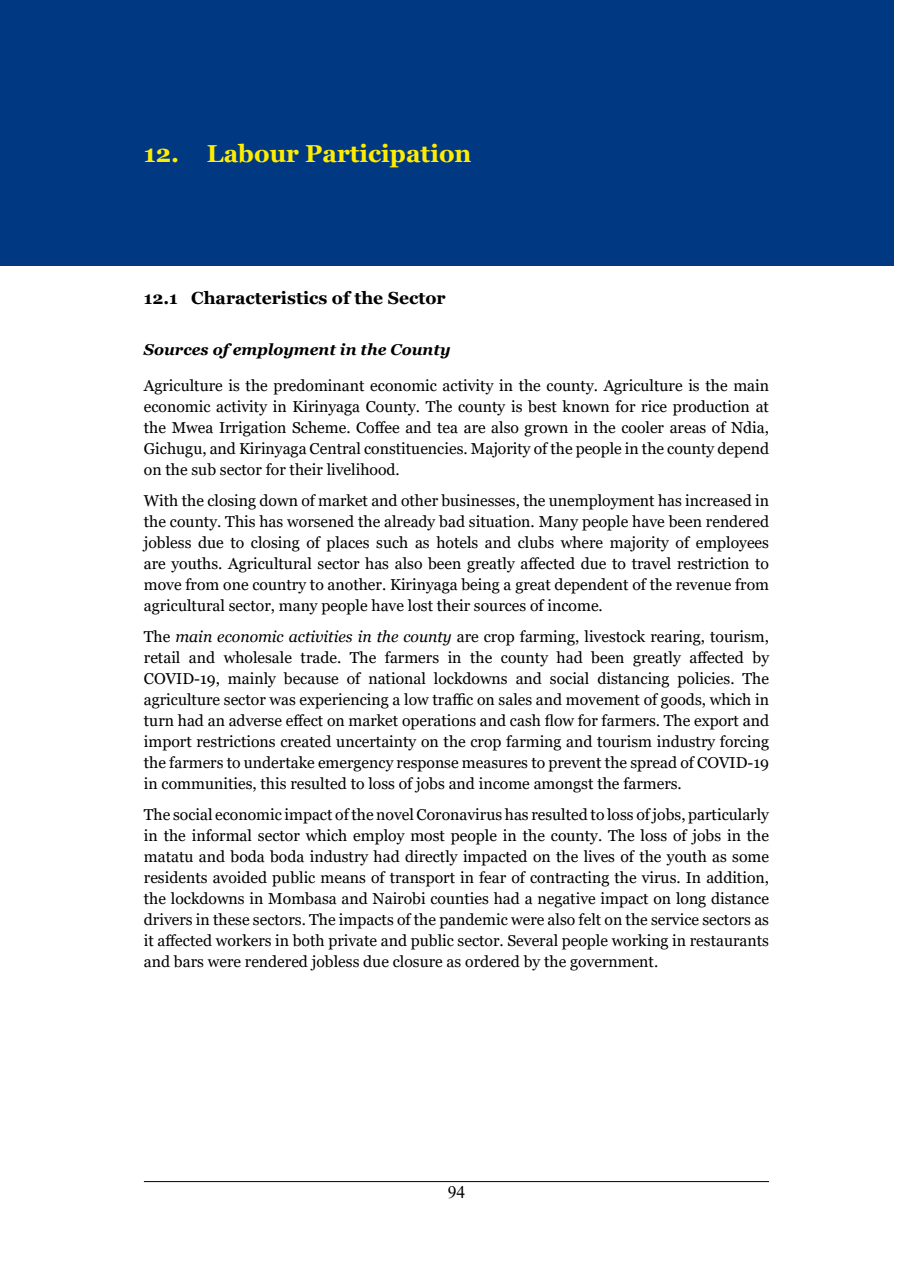
<style>
.page{position:relative;width:913px;height:1280px;background:#fff}
.page>*{position:absolute;margin:0;border:0;box-sizing:border-box;transform-origin:0 0}
.t1{font:700 24.5px "Georgia";color:#ffed00}
.t2{font:700 17.5px "Georgia";color:#000}
.t3{font:17.5px "Times New Roman";color:#000}
.t4{font:15.75px/21px "Georgia";color:#000;text-align:justify}
.t5{font:italic 700 15.75px "Georgia";color:#000}
.s1{font-style:italic}
</style>
<div class="page">
<hr style="left:144px;top:1181px;width:625px;height:1px;background:#000">
<div style="left:0;top:0;width:893px;height:265px;background:#003882"></div>
<h1 class="t1" style="left:144px;top:138px;width:329px">12. Labour Participation</h1>
<p class="t2" style="left:144px;top:287px;width:303px">12.1 Characteristics of the Sector</p>
<p class="t5" style="left:144px;top:339px;width:308px">Sources of employment in the County</p>
<p class="t4" style="left:144px;top:375px;width:627px">Agriculture is the predominant economic activity in the county. Agriculture is the main economic activity in Kirinyaga County. The county is best known for rice production at the Mwea Irrigation Scheme. Coffee and tea are also grown in the cooler areas of Ndia, Gichugu, and Kirinyaga Central constituencies. Majority of the people in the county depend on the sub sector for their livelihood.</p>
<p class="t4" style="left:144px;top:490px;width:627px">With the closing down of market and other businesses, the unemployment has increased in the county. This has worsened the already bad situation. Many people have been rendered jobless due to closing of places such as hotels and clubs where majority of employees are youths. Agricultural sector has also been greatly affected due to travel restriction to move from one country to another. Kirinyaga being a great dependent of the revenue from agricultural sector, many people have lost their sources of income.</p>
<p class="t4" style="left:144px;top:626px;width:627px">The <span class="s1">main economic activities in the county</span> are crop farming, livestock rearing, tourism, retail and wholesale trade. The farmers in the county had been greatly affected by COVID-19, mainly because of national lockdowns and social distancing policies. The agriculture sector was experiencing a low traffic on sales and movement of goods, which in turn had an adverse effect on market operations and cash flow for farmers. The export and import restrictions created uncertainty on the crop farming and tourism industry forcing the farmers to undertake emergency response measures to prevent the spread of COVID-19 in communities, this resulted to loss of jobs and income amongst the farmers.</p>
<p class="t4" style="left:144px;top:804px;width:627px">The social economic impact of the novel Coronavirus has resulted to loss of jobs, particularly in the informal sector which employ most people in the county. The loss of jobs in the matatu and boda boda industry had directly impacted on the lives of the youth as some residents avoided public means of transport in fear of contracting the virus. In addition, the lockdowns in Mombasa and Nairobi counties had a negative impact on long distance drivers in these sectors. The impacts of the pandemic were also felt on the service sectors as it affected workers in both private and public sector. Several people working in restaurants and bars were rendered jobless due closure as ordered by the government.</p>
<p class="t3" style="left:448px;top:1180px;width:19px">94</p>
</div>
